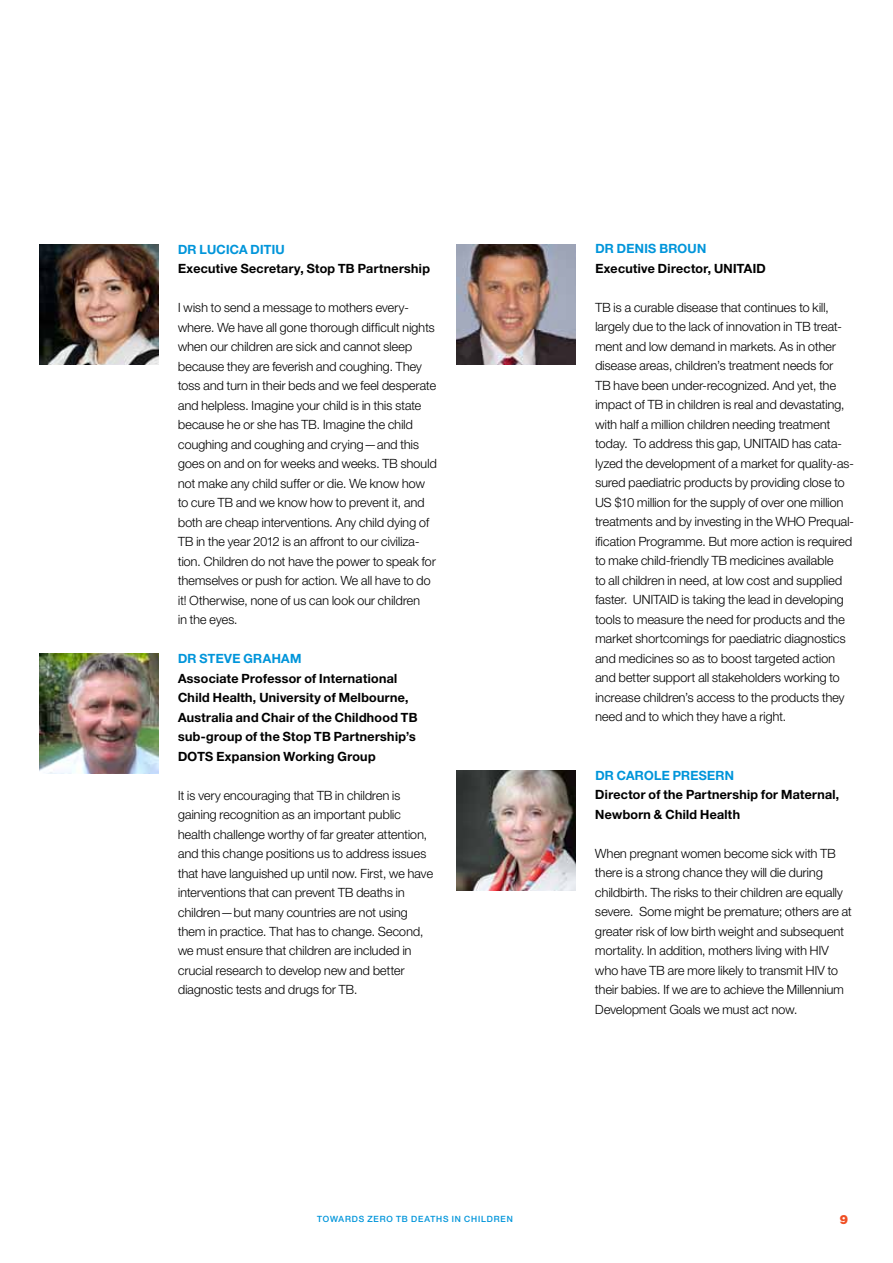
<style>
.page{position:relative;width:893px;height:1263px;background:#fff}
.page>*{position:absolute;margin:0;border:0;box-sizing:border-box;transform-origin:0 0}
.t1{font:300 12.75px/19.5px "Helvetica Neue GI";letter-spacing:.02em;color:#000}
.t2{font:700 12.75px/19.5px "Helvetica Neue GI";letter-spacing:.03em;color:#000}
.t3{font:700 12.75px "Helvetica Neue GI";letter-spacing:.03em;color:#0095da}
.t4{font:900 12.75px "Helvetica Neue GI";color:#f04e23}
.t5{font:500 8.7px "Helvetica Neue GI";letter-spacing:.1em;color:#0095da}
</style>
<div class="page">
<img style="left:456px;top:245px;width:120px;height:119px">
<img style="left:39px;top:654px;width:120px;height:119px">
<img style="left:456px;top:771px;width:120px;height:119px">
<img style="left:39px;top:245px;width:120px;height:119px">
<p class="t3" style="left:178px;top:241px;width:108px">Dr Lucica Ditiu</p>
<p class="t2" style="left:178px;top:258px;width:253px">Executive Secretary, Stop TB Partnership</p>
<p class="t1" style="left:178px;top:297px;width:260px">I wish to send a message to mothers every&shy;where. We have all gone thorough difficult nights when our children are sick and cannot sleep because they are feverish and coughing. They toss and turn in their beds and we feel desperate and helpless. Imagine your child is in this state because he or she has TB. Imagine the child coughing and coughing and crying—and this goes on and on for weeks and weeks. TB should not make any child suffer or die. We know how to cure TB and we know how to prevent it, and both are cheap interventions. Any child dying of TB in the year 2012 is an affront to our civiliza&shy;tion. Children do not have the power to speak for themselves or push for action. We all have to do it! Otherwise, none of us can look our children<br>in the eyes.</p>
<p class="t3" style="left:178px;top:651px;width:31px">Dr Steve</p>
<p class="t3" style="left:244px;top:651px;width:58px">Graham</p>
<p class="t2" style="left:178px;top:668px;width:241px">Associate Professor of International Child Health, University of Melbourne, Australia and Chair of the Childhood TB sub-group of the Stop TB Partnership’s DOTS Expansion Working Group</p>
<p class="t1" style="left:178px;top:785px;width:256px">It is very encouraging that TB in children is gaining recognition as an important public health challenge worthy of far greater attention, and this change positions us to address issues that have languished up until now. First, we have interventions that can prevent TB deaths in children—but many countries are not using them in practice. That has to change. Second, we must ensure that children are included in crucial research to develop new and better diagnostic tests and drugs for TB.</p>
<p class="t3" style="left:595px;top:241px;width:111px">DR Denis Broun</p>
<p class="t2" style="left:595px;top:258px;width:172px">Executive Director, UNITAID</p>
<p class="t1" style="left:595px;top:297px;width:260px">TB is a curable disease that continues to kill, largely due to the lack of innovation in TB treat&shy;ment and low demand in markets. As in other disease areas, children’s treatment needs for<br>TB have been under-recognized. And yet, the impact of TB in children is real and devastating, with half a million children needing treatment today. To address this gap, UNITAID has cata&shy;lyzed the development of a market for quality-as&shy;sured paediatric products by providing close to US $10 million for the supply of over one million treatments and by investing in the WHO Prequal&shy;ification Programme. But more action is required to make child-friendly TB medicines available<br>to all children in need, at low cost and supplied faster. UNITAID is taking the lead in developing tools to measure the need for products and the market shortcomings for paediatric diagnostics and medicines so as to boost targeted action and better support all stakeholders working to increase children’s access to the products they need and to which they have a right.</p>
<p class="t3" style="left:595px;top:767px;width:122px">Dr Carole Presern</p>
<p class="t2" style="left:595px;top:785px;width:245px">Director of the Partnership for Maternal,<br>Newborn &amp; Child Health</p>
<p class="t1" style="left:595px;top:843px;width:258px">When pregnant women become sick with TB there is a strong chance they will die during childbirth. The risks to their children are equally severe. Some might be premature; others are at greater risk of low birth weight and subsequent mortality. In addition, mothers living with HIV who have TB are more likely to transmit HIV to their babies. If we are to achieve the Millennium Development Goals we must act now.</p>
<p class="t5" style="left:317px;top:1214px;width:197px">TOWARDS ZERO TB DEATHS IN CHILDREN</p>
<p class="t4" style="left:840px;top:1211px;width:10px">9</p>
</div>
